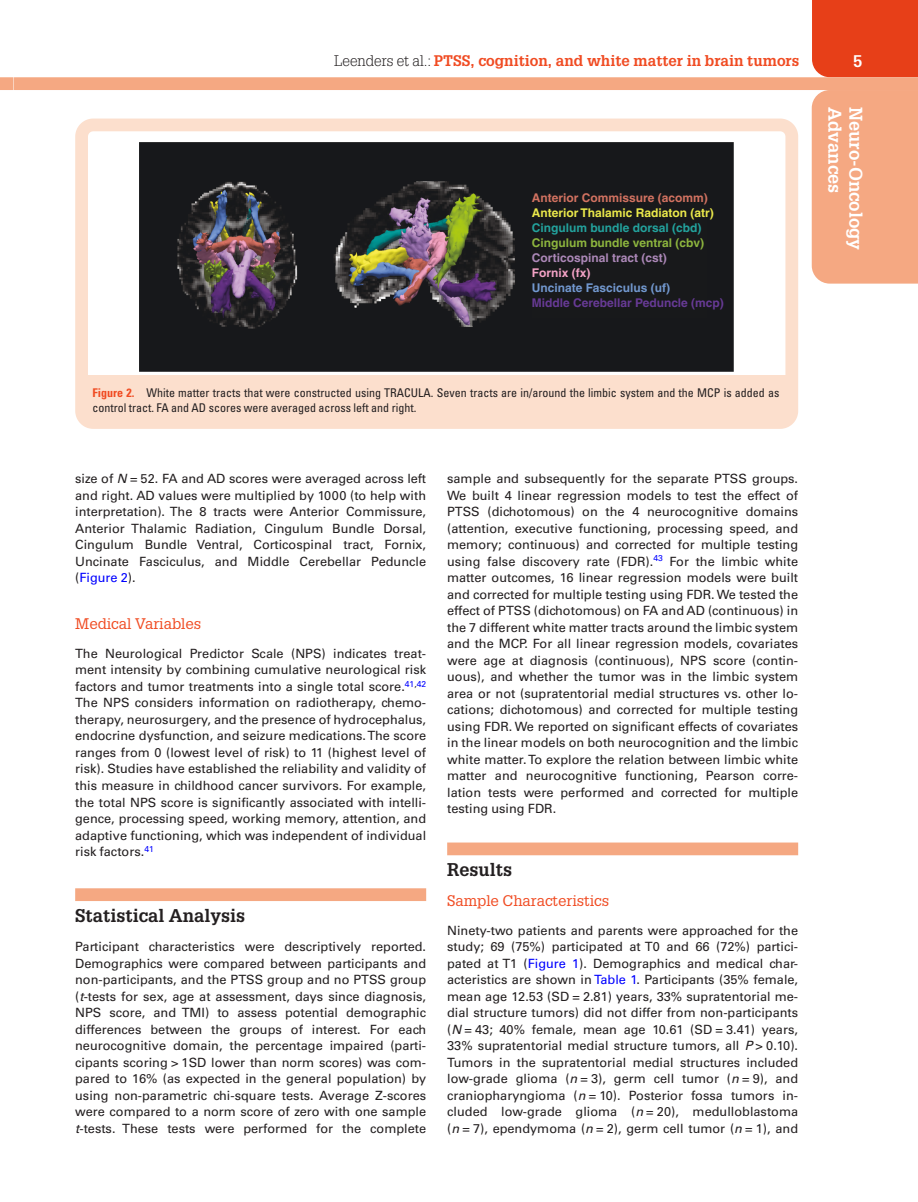
<style>
.page{position:relative;width:918px;height:1202px;background:#fff}
.page>*{position:absolute;margin:0;border:0;box-sizing:border-box;transform-origin:0 0}
.HeadA{font:700 18px "Glypha LT Std";color:#231f20}
.t1{font:18px "Glypha LT Std Bold 5";color:#fff}
.t2{font:700 16.5px "Glypha LT Std";color:#fff}
.t3{font:15px "Glypha LT Std Bold 4";color:#f04b22}
.HeadB_HeadA{font:15px "Glypha LT Std";color:#f04b22}
.HeadB{font:15px "Glypha LT Std";color:#f04b22}
.Text{font:12.75px/16.5px "Univers LT Std";color:#231f20;text-align:justify}
.TextInd{font:12.75px/16.5px "Univers LT Std";color:#231f20;text-align:justify}
.t4{font:12px/15px "Helvetica Bold 2";color:#ebe94b}
.FigCapt{font:condensed 12px/15px "Univers LT Std";color:#231f20}
.s1{font-family:"Glypha LT Std Light 2";color:#231f20}
.s2{color:#d27261}
.s3{color:#23a29d}
.s4{color:#8db53e}
.s5{color:#ac88b8}
.s6{color:#f3a2c5}
.s7{color:#7298cf}
.s8{color:#673a95}
.s9{font-weight:700;color:#f04b22}
.s10{font-style:italic}
.s11{color:#00f}
</style>
<div class="page">
<div style="left:812px;top:90px;width:106px;height:194px;background:#f5a882"></div>
<div style="left:812px;top:0;width:106px;height:77px;background:#e73f18"></div>
<div style="left:0;top:77px;width:14px;height:13px;background:#f5a882"></div>
<div style="left:14px;top:77px;width:904px;height:13px;background:#f5a882"></div>
<div style="left:75px;top:888px;width:351px;height:13px;background:#f5a882"></div>
<div style="left:447px;top:842px;width:351px;height:13px;background:#f5a882"></div>
<img style="left:140px;top:142px;width:594px;height:229px">
<div style="left:86px;top:375px;width:701px;height:44px;background:#fcdfcd"></div>
<div style="left:75px;top:118px;width:723px;height:311px;border:13px solid #fcdfcd;border-radius:12px"></div>
<p class="t3" style="left:334px;top:51px;width:467px"><span class="s1">Leenders et al.:</span> PTSS, cognition, and white matter in brain tumors</p>
<p class="t2" style="left:853px;top:50px;width:11px">5</p>
<p class="t4" style="left:532px;top:190px;width:194px"><span class="s2">Anterior Commissure (acomm)<br></span>Anterior Thalamic Radiaton (atr)<br><span class="s3">Cingulum bundle dorsal (cbd)<br></span><span class="s4">Cingulum bundle ventral (cbv)<br></span><span class="s5">Corticospinal tract (cst)<br></span><span class="s6">Fornix (fx)<br></span><span class="s7">Uncinate Fasciculus (uf)<br></span><span class="s8">Middle Cerebellar Peduncle (mcp)</span></p>
<h1 class="t1" style="left:846px;top:107px;width:88px;rotate:90deg">Advances</h1>
<h1 class="t1" style="left:867px;top:107px;width:145px;rotate:90deg">Neuro-Oncology</h1>
<p class="FigCapt" style="left:92px;top:385px;width:689px"><span class="s9">Figure 2.</span> White matter tracts that were constructed using TRACULA. Seven tracts are in/around the limbic system and the MCP is added as control tract. FA and AD scores were averaged across left and right.</p>
<p class="TextInd" style="left:75px;top:470px;width:353px">size of <span class="s10">N</span> = 52. FA and AD scores were averaged across left and right. AD values were multiplied by 1000 (to help with interpretation). The 8 tracts were Anterior Commissure, Anterior Thalamic Radiation, Cingulum Bundle Dorsal, Cingulum Bundle Ventral, Corticospinal tract, Fornix, Uncinate Fasciculus, and Middle Cerebellar Peduncle (<span class="s11">Figure 2</span>).</p>
<h3 class="HeadB" style="left:75px;top:614px;width:127px">Medical Variables</h3>
<p class="Text" style="left:75px;top:645px;width:353px">The Neurological Predictor Scale (NPS) indicates treat&shy;ment intensity by combining cumulative neurological risk factors and tumor treatments into a single total score.<sup>41</sup><sup>,</sup><sup>42<br></sup>The NPS considers information on radiotherapy, chemo&shy;therapy, neurosurgery, and the presence of hydrocephalus, endocrine dysfunction, and seizure medications. The score ranges from 0 (lowest level of risk) to 11 (highest level of risk). Studies have established the reliability and validity of this measure in childhood cancer survivors. For example, the total NPS score is significantly associated with intelli&shy;gence, processing speed, working memory, attention, and adaptive functioning, which was independent of individual risk factors.<sup>41</sup></p>
<h2 class="HeadA" style="left:75px;top:904px;width:172px">Statistical Analysis</h2>
<p class="Text" style="left:75px;top:938px;width:353px">Participant characteristics were descriptively reported.<br>Demographics were compared between participants and non-participants, and the PTSS group and no PTSS group (<span class="s10">t</span>-tests for sex, age at assessment, days since diagnosis, NPS score, and TMI) to assess potential demographic differences between the groups of interest. For each neurocognitive domain, the percentage impaired (parti&shy;cipants scoring &gt; 1SD lower than norm scores) was com&shy;pared to 16% (as expected in the general population) by using non-parametric chi-square tests. Average Z-scores were compared to a norm score of zero with one sample <span class="s10">t</span>-tests. These tests were performed for the complete</p>
<p class="Text" style="left:447px;top:470px;width:353px">sample and subsequently for the separate PTSS groups.<br>We built 4 linear regression models to test the effect of PTSS (dichotomous) on the 4 neurocognitive domains (attention, executive functioning, processing speed, and memory; continuous) and corrected for multiple testing using false discovery rate (FDR).<sup>43</sup> For the limbic white matter outcomes, 16 linear regression models were built and corrected for multiple testing using FDR. We tested the effect of PTSS (dichotomous) on FA and AD (continuous) in the 7 different white matter tracts around the limbic system and the MCP. For all linear regression models, covariates were age at diagnosis (continuous), NPS score (contin&shy;uous), and whether the tumor was in the limbic system area or not (supratentorial medial structures vs. other lo&shy;cations; dichotomous) and corrected for multiple testing using FDR. We reported on significant effects of covariates in the linear models on both neurocognition and the limbic white matter. To explore the relation between limbic white matter and neurocognitive functioning, Pearson corre&shy;lation tests were performed and corrected for multiple testing using FDR.</p>
<h2 class="HeadA" style="left:447px;top:858px;width:66px">Results</h2>
<h3 class="HeadB_HeadA" style="left:447px;top:891px;width:164px">Sample Characteristics</h3>
<p class="Text" style="left:447px;top:922px;width:353px">Ninety-two patients and parents were approached for the study; 69 (75%) participated at T0 and 66 (72%) partici&shy;pated at T1 (<span class="s11">Figure 1</span>). Demographics and medical char&shy;acteristics are shown in <span class="s11">Table 1</span>. Participants (35% female, mean age 12.53 (SD = 2.81) years, 33% supratentorial me&shy;dial structure tumors) did not differ from non-participants (<span class="s10">N</span> = 43; 40% female, mean age 10.61 (SD = 3.41) years, 33% supratentorial medial structure tumors, all <span class="s10">P</span> &gt; 0.10).<br>Tumors in the supratentorial medial structures included low-grade glioma (<span class="s10">n</span> = 3), germ cell tumor (<span class="s10">n</span> = 9), and craniopharyngioma (<span class="s10">n</span> = 10). Posterior fossa tumors in&shy;cluded low-grade glioma (<span class="s10">n</span> = 20), medulloblastoma (<span class="s10">n</span> = 7), ependymoma (<span class="s10">n</span> = 2), germ cell tumor (<span class="s10">n</span> = 1), and</p>
</div>
